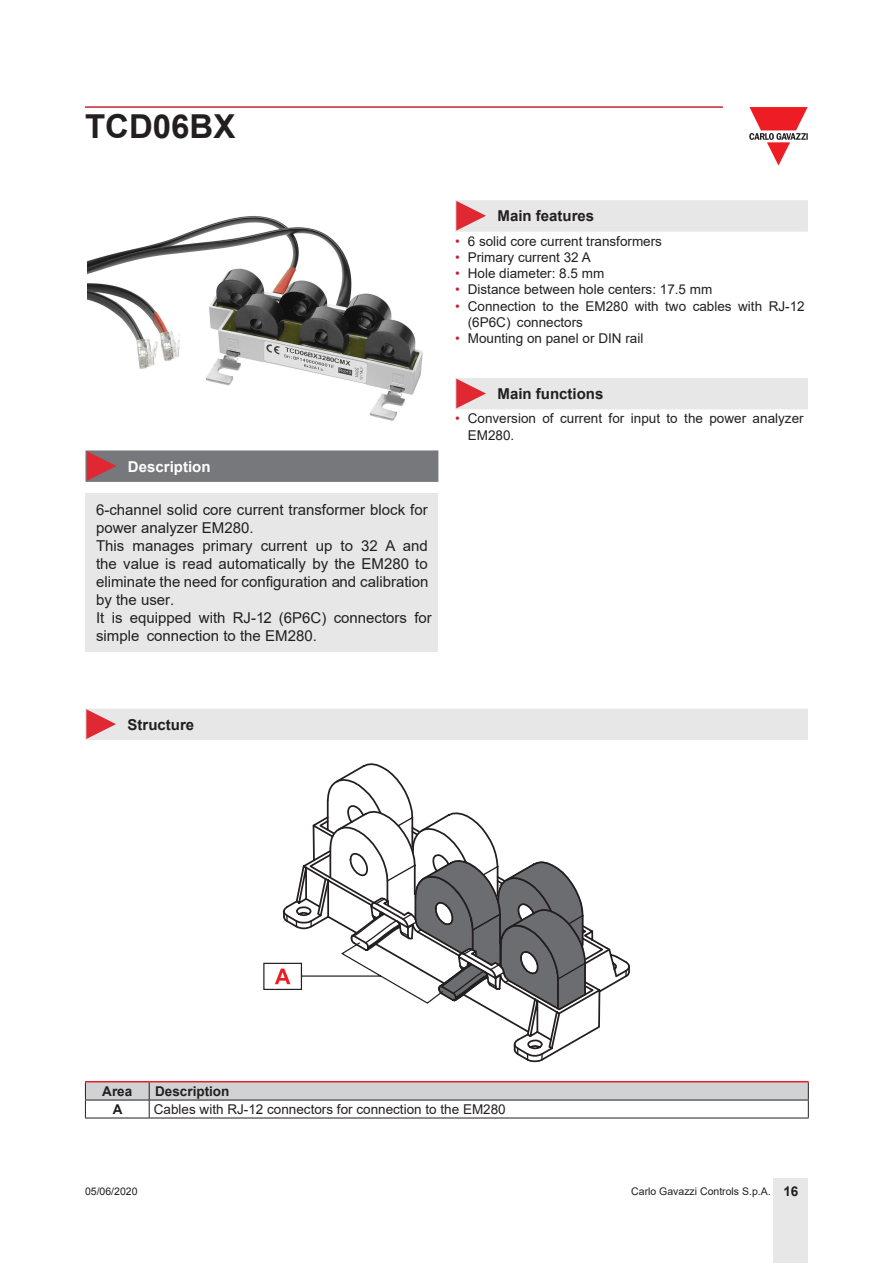
<style>
.page{position:relative;width:893px;height:1263px;background:#fff}
.page>*{position:absolute;margin:0;border:0;box-sizing:border-box;transform-origin:0 0}
.t1{font:700 33px "Arial";color:#231f20}
.Testo{font:15px/18px "Arial";color:#231f20}
.Titolo03{font:700 15px "Arial";color:#231f20}
.Titolo04{font:700 15px "Arial";color:#fff}
.TestoTabellaSx{font:13.5px/16.2px "Arial";color:#231f20}
.TitoloTabellaSx{font:700 13.5px "Arial";color:#231f20}
.TitoloTabellaGCen{font:700 13.5px "Arial";color:#231f20}
.TestoTabellaGCen{font:700 13.5px "Arial";color:#231f20}
.t2{font:10.5px "Arial";color:#231f20}
.t3{font:10.5px "Arial";color:#231f20}
.s1{color:#c42633}
.s2{font-weight:700;font-size:13.5px}
</style>
<div class="page">
<hr style="left:85px;top:106px;width:638px;height:2px;background:#c42633">
<div style="left:774px;top:1178px;width:34px;height:85px;background:#e7e7e8"></div>
<svg style="left:749px;top:107px;width:59px;height:59px"></svg>
<div style="left:85px;top:494px;width:353px;height:158px;background:#e7e7e8"></div>
<img style="left:88px;top:216px;width:335px;height:205px">
<svg style="left:85px;top:450px;width:353px;height:32px;background:#7d777a"></svg>
<div style="left:455px;top:200px;width:353px;height:32px;background:#e7e7e8"></div>
<div style="left:455px;top:378px;width:353px;height:31px;background:#e7e7e8"></div>
<div style="left:85px;top:709px;width:723px;height:31px;background:#e7e7e8"></div>
<svg style="left:514px;top:1052px;width:30px;height:8px"></svg>
<svg style="left:489px;top:927px;width:141px;height:125px"></svg>
<svg style="left:263px;top:763px;width:324px;height:247px"></svg>
<hr style="left:85px;top:1081px;width:64px;height:1px;background:#ee1d23">
<hr style="left:149px;top:1081px;width:660px;height:1px;background:#ee1d23">
<svg style="left:85px;top:1082px;width:724px;height:36px"></svg>
<hr style="left:85px;top:1118px;width:64px;height:1px;background:#231f20">
<hr style="left:149px;top:1118px;width:660px;height:1px;background:#231f20">
<h1 class="t1" style="left:85px;top:103px;width:152px">TCD06BX</h1>
<p class="Titolo04" style="left:128px;top:456px;width:84px">Description</p>
<p class="Testo" style="left:96px;top:501px;width:337px">6-channel solid core current transformer block for power analyzer EM280.<br>This manages primary current up to 32 A and the value is read automatically by the EM280 to eliminate the need for configuration and calibration by the user.<br>It is equipped with RJ-12 (6P6C) connectors for simple connection to the EM280.</p>
<p class="Titolo03" style="left:497px;top:206px;width:98px">Main features</p>
<p class="TestoTabellaSx" style="left:455px;top:233px;width:209px"><span class="s1">•</span> 6 solid core current transformers</p>
<p class="TestoTabellaSx" style="left:455px;top:249px;width:137px"><span class="s1">•</span> Primary current 32 A</p>
<p class="TestoTabellaSx" style="left:455px;top:265px;width:151px"><span class="s1">•</span> Hole diameter: 8.5 mm</p>
<p class="TestoTabellaSx" style="left:455px;top:281px;width:259px"><span class="s1">•</span> Distance between hole centers: 17.5 mm</p>
<p class="TestoTabellaSx" style="left:468px;top:298px;width:338px;text-indent:-13px"><span class="s1">•</span> Connection to the EM280 with two cables with RJ-12 (6P6C) connectors</p>
<p class="TestoTabellaSx" style="left:455px;top:330px;width:190px"><span class="s1">•</span> Mounting on panel or DIN rail</p>
<p class="Titolo03" style="left:497px;top:383px;width:107px">Main functions</p>
<p class="TestoTabellaSx" style="left:468px;top:411px;width:337px;text-indent:-13px"><span class="s1">•</span> Conversion of current for input to the power analyzer<br>EM280.</p>
<p class="Titolo03" style="left:128px;top:714px;width:68px">Structure</p>
<p class="TitoloTabellaGCen" style="left:102px;top:1081px;width:32px">Area</p>
<p class="TitoloTabellaSx" style="left:155px;top:1081px;width:76px">Description</p>
<p class="TestoTabellaGCen" style="left:113px;top:1099px;width:11px">A</p>
<p class="TestoTabellaSx" style="left:154px;top:1101px;width:353px">Cables with RJ-12 connectors for connection to the EM280</p>
<p class="t3" style="left:85px;top:1184px;width:54px">05/06/2020</p>
<p class="t2" style="left:631px;top:1183px;width:169px">Carlo Gavazzi Controls S.p.A. <span class="s2">16</span></p>
</div>
